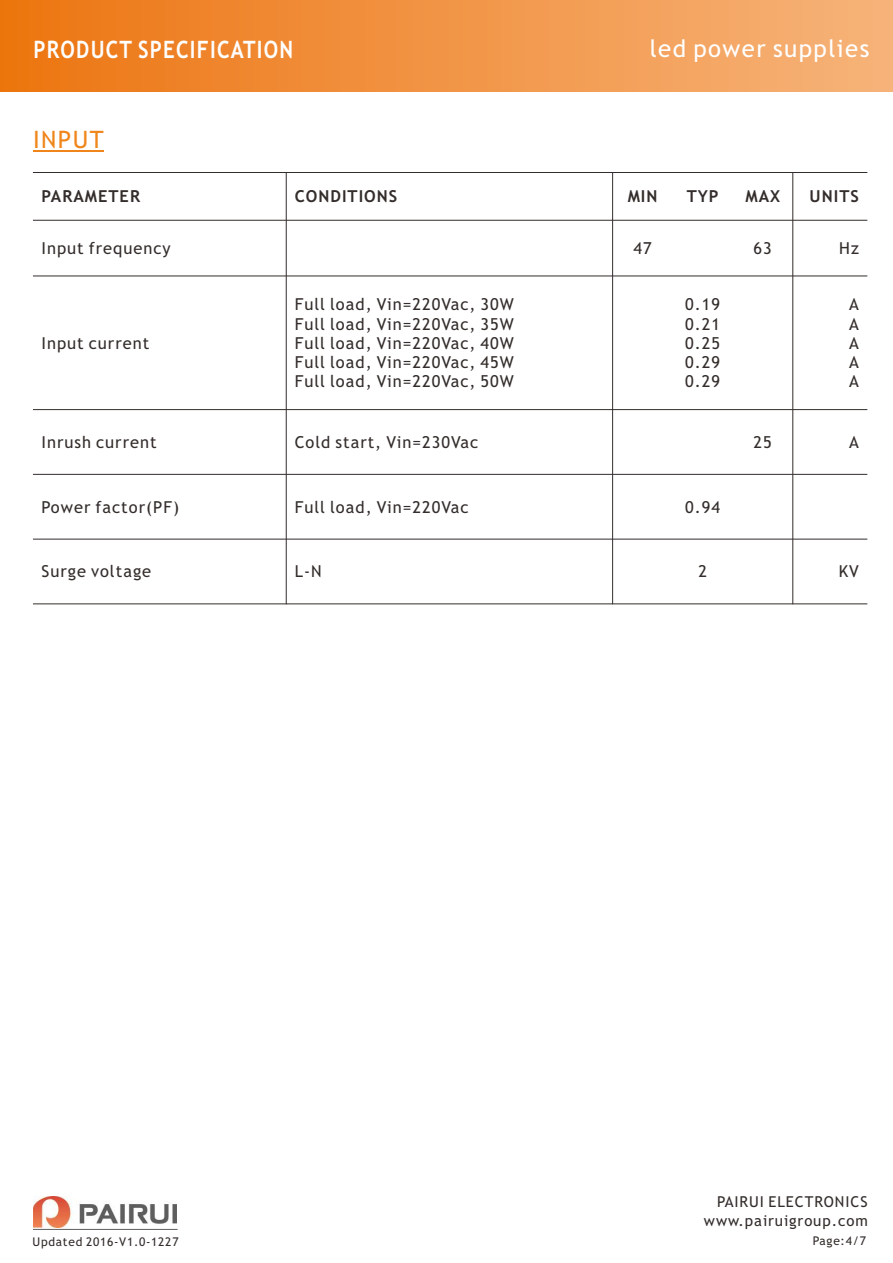
<style>
.page{position:relative;width:893px;height:1263px;background:#fff}
.page>*{position:absolute;margin:0;border:0;box-sizing:border-box;transform-origin:0 0}
.t1{font:700 24px "Trebuchet MS";letter-spacing:.06em;color:#fff;scale:.86 1}
.t2{font:24px "Trebuchet MS";letter-spacing:.06em;color:#fff}
.t3{font:24px "Trebuchet MS";letter-spacing:.06em;color:#f0861b}
.t4{font:16.5px/19.2px "Trebuchet MS";letter-spacing:.06em;color:#332d2b;text-align:justify}
.t5{font:700 16.5px "Trebuchet MS";letter-spacing:.06em;color:#332d2b}
.t6{font:15px "Trebuchet MS";letter-spacing:.06em;color:#332d2b}
.t7{font:12px "Trebuchet MS";letter-spacing:.06em;color:#332d2b}
</style>
<div class="page">
<hr style="left:33px;top:151px;width:71px;height:1px;background:#f0861b">
<div style="left:0;top:0;width:893px;height:91px;background:linear-gradient(to right,#ec7511,#f6b47b)"></div>
<hr style="left:286px;top:172px;width:1px;height:432px;background:#332d2b">
<hr style="left:612px;top:172px;width:1px;height:432px;background:#332d2b">
<hr style="left:792px;top:172px;width:1px;height:432px;background:#332d2b">
<hr style="left:33px;top:603px;width:834px;height:1px;background:#332d2b">
<hr style="left:33px;top:539px;width:834px;height:1px;background:#332d2b">
<hr style="left:33px;top:474px;width:834px;height:1px;background:#332d2b">
<hr style="left:33px;top:409px;width:834px;height:1px;background:#332d2b">
<hr style="left:33px;top:276px;width:834px;height:1px;background:#332d2b">
<hr style="left:33px;top:220px;width:834px;height:1px;background:#332d2b">
<hr style="left:33px;top:172px;width:834px;height:1px;background:#332d2b">
<img style="left:33px;top:1196px;width:143px;height:31px">
<hr style="left:33px;top:1229px;width:145px;height:1px;background:#5f5e5e">
<h1 class="t1" style="left:33px;top:40px;width:304px">PRODUCT SPECIFICATION</h1>
<h1 class="t2" style="left:650px;top:39px;width:221px">led power supplies</h1>
<h1 class="t3" style="left:33px;top:131px;width:72px">INPUT</h1>
<p class="t5" style="left:41px;top:190px;width:100px">PARAMETER</p>
<p class="t5" style="left:295px;top:190px;width:104px">CONDITIONS</p>
<p class="t5" style="left:628px;top:190px;width:31px">MIN</p>
<p class="t5" style="left:687px;top:190px;width:33px">TYP</p>
<p class="t5" style="left:745px;top:190px;width:36px">MAX</p>
<p class="t5" style="left:810px;top:190px;width:51px">UNITS</p>
<p class="t4" style="left:41px;top:240px;width:131px">Input frequency</p>
<p class="t4" style="left:633px;top:240px;width:20px">47</p>
<p class="t4" style="left:754px;top:240px;width:20px">63</p>
<p class="t4" style="left:839px;top:240px;width:21px">Hz</p>
<p class="t4" style="left:41px;top:335px;width:109px">Input current</p>
<p class="t4" style="left:295px;top:296px;width:221px">Full load, Vin=220Vac, 30W Full load, Vin=220Vac, 35W Full load, Vin=220Vac, 40W Full load, Vin=220Vac, 45W Full load, Vin=220Vac, 50W</p>
<p class="t4" style="left:685px;top:296px;width:36px">0.19<br>0.21<br>0.25<br>0.29<br>0.29</p>
<p class="t4" style="left:849px;top:296px;width:11px">A A A A A</p>
<p class="t4" style="left:41px;top:434px;width:117px">Inrush current</p>
<p class="t4" style="left:295px;top:434px;width:185px">Cold start, Vin=230Vac</p>
<p class="t4" style="left:754px;top:434px;width:20px">25</p>
<p class="t4" style="left:849px;top:434px;width:11px">A</p>
<p class="t4" style="left:41px;top:499px;width:139px">Power factor(PF)</p>
<p class="t4" style="left:295px;top:499px;width:175px">Full load, Vin=220Vac</p>
<p class="t4" style="left:685px;top:499px;width:36px">0.94</p>
<p class="t4" style="left:41px;top:563px;width:111px">Surge voltage</p>
<p class="t4" style="left:295px;top:563px;width:28px">L-N</p>
<p class="t4" style="left:698px;top:563px;width:10px">2</p>
<p class="t4" style="left:839px;top:563px;width:22px">KV</p>
<p class="t7" style="left:33px;top:1237px;width:147px">Updated 2016-V1.0-1227</p>
<p class="t6" style="left:717px;top:1196px;width:152px">PAIRUI ELECTRONICS</p>
<p class="t6" style="left:704px;top:1215px;width:165px">www.pairuigroup.com</p>
<p class="t7" style="left:813px;top:1236px;width:55px">Page:4/7</p>
</div>
